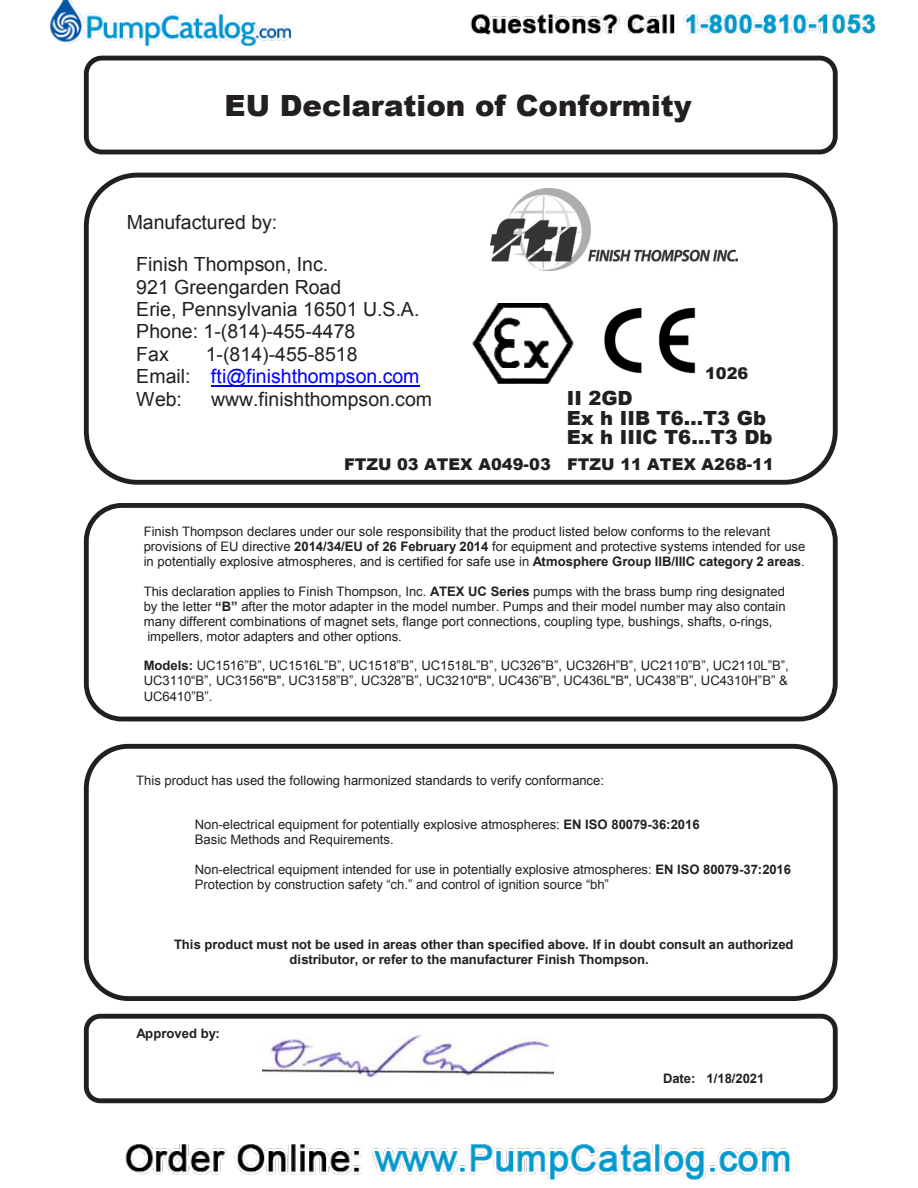
<style>
.page{position:relative;width:918px;height:1188px;background:#fff}
.page>*{position:absolute;margin:0;border:0;box-sizing:border-box;transform-origin:0 0}
.t1{font:900 29.25px "Arial";color:#231f20}
.t2{font:19.5px/22.5px "Arial";color:#231f20}
.t3{font:900 19.5px/19.5px "Arial";color:#231f20}
.t4{font:900 16.2px "Arial";color:#231f20}
.t5{font:13.05px/15px "Arial";letter-spacing:-.005em;color:#231f20}
.t6{font:700 13.05px/15px "Arial";letter-spacing:-.005em;color:#231f20}
.s1{color:#00f}
.s2{font-weight:700}
.s3{font-style:inherit}
</style>
<div class="page">
<img style="left:473px;top:304px;width:100px;height:80px">
<img style="left:490px;top:189px;width:247px;height:82px">
<img style="left:262px;top:1035px;width:291px;height:46px">
<hr style="left:211px;top:385px;width:208px;height:2px;background:#00f">
<div style="left:84px;top:56px;width:754px;height:98px;border:5px solid #231f20;border-radius:16px"></div>
<div style="left:84px;top:173px;width:754px;height:312px;border:5px solid #231f20;border-radius:51px"></div>
<div style="left:84px;top:503px;width:754px;height:218px;border:5px solid #231f20;border-radius:36px"></div>
<div style="left:84px;top:744px;width:754px;height:257px;border:5px solid #231f20;border-radius:42px"></div>
<div style="left:84px;top:1014px;width:754px;height:89px;border:5px solid #231f20;border-radius:14px"></div>
<img style="left:604px;top:307px;width:92px;height:67px">
<img style="left:50px;top:0;width:826px;height:74px">
<img style="left:125px;top:1144px;width:666px;height:37px">
<p class="t1" style="left:225px;top:84px;width:469px">EU Declaration of Conformity</p>
<p class="t2" style="left:136px;top:202px;width:194px;line-height:42px;text-indent:-10px">Manufactured by:<br>Finish Thompson, Inc.</p>
<p class="t2" style="left:136px;top:276px;width:285px">921 Greengarden Road<br>Erie, Pennsylvania 16501 U.S.A.<br>Phone: 1-(814)-455-4478<br>Fax</p>
<p class="t2" style="left:136px;top:343px;width:285px;text-indent:69px">1-(814)-455-8518<br>Email: <span class="s1">fti@finishthompson.com<br></span>Web:</p>
<p class="t4" style="left:705px;top:362px;width:45px">1026</p>
<p class="t3" style="left:567px;top:388px;width:207px">II 2GD<br>Ex h IIB T6…T3 Gb<br>Ex h IIIC T6…T3 Db</p>
<p class="t4" style="left:344px;top:452px;width:431px">FTZU 03 ATEX A049-03 FTZU 11 ATEX A268-11</p>
<p class="t2" style="left:211px;top:388px;width:223px">www.finishthompson.com</p>
<p class="t5" style="left:144px;top:524px;width:663px">Finish Thompson declares under our sole responsibility that the product listed below conforms to the relevant provisions of EU directive <span class="s2">2014/34/EU of 26 February 2014</span> for equipment and protective systems intended for use in potentially explosive atmospheres, and is certified for safe use in <span class="s2">Atmosphere Group IIB/IIIC category 2 areas</span>.</p>
<p class="t5" style="left:144px;top:584px;width:643px">This declaration applies to Finish Thompson, Inc. <span class="s2">ATEX UC Series</span> pumps with the brass bump ring designated by the letter <span class="s2">“B”</span> after the motor adapter in the model number. Pumps and their model number may also contain many different combinations of magnet sets, flange port connections, coupling type, bushings, shafts, o-rings, impellers, motor adapters and other options.</p>
<p class="t5" style="left:144px;top:658px;width:647px;text-align:justify"><span class="s2">Models:</span> UC1516”B”, UC1516L”B”, UC1518”B”, UC1518L”B”, UC326”B”, UC326H”B”, UC2110”B”, UC2110L”B”, UC3110“B”, UC3156"B", UC3158”B”, UC328”B”, UC3210"B", UC436”B”, <span class="s3">UC436L"B",</span> UC438”B”, UC4310H”B” &amp; UC6410”B”.</p>
<p class="t5" style="left:136px;top:773px;width:469px">This product has used the following harmonized standards to verify conformance:</p>
<p class="t5" style="left:195px;top:817px;width:506px">Non-electrical equipment for potentially explosive atmospheres: <span class="s2">EN ISO 80079-36:2016<br></span>Basic Methods and Requirements.</p>
<p class="t5" style="left:195px;top:862px;width:598px">Non-electrical equipment intended for use in potentially explosive atmospheres: <span class="s2">EN ISO 80079-37:2016<br></span>Protection by construction safety “ch.” and control of ignition source “bh”</p>
<p class="t6" style="left:290px;top:937px;width:505px;text-indent:-115px">This product must not be used in areas other than specified above. If in doubt consult an authorized distributor, or refer to the manufacturer Finish Thompson.</p>
<p class="t6" style="left:136px;top:1027px;width:85px">Approved by:</p>
<p class="t6" style="left:663px;top:1071px;width:103px">Date: 1/18/2021</p>
</div>
